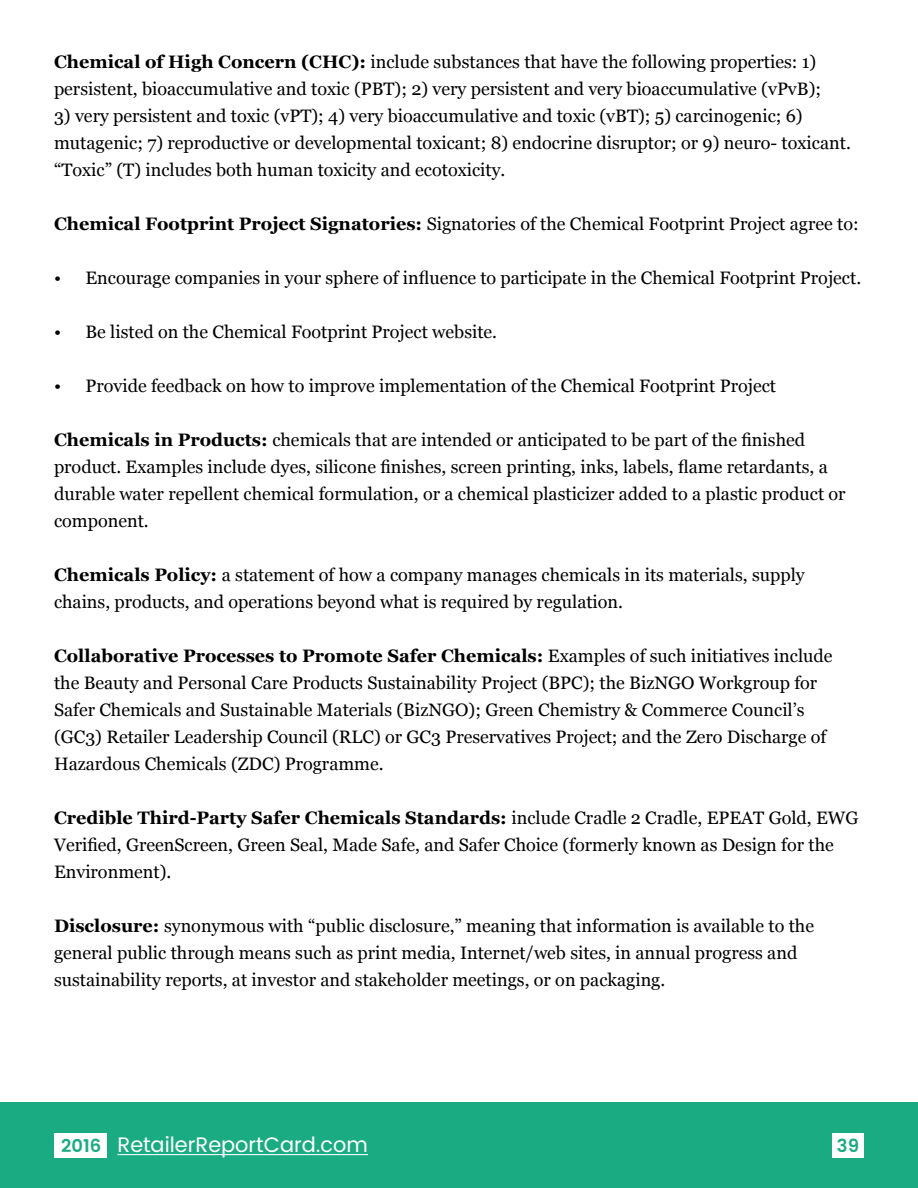
<style>
.page{position:relative;width:918px;height:1188px;background:#fff}
.page>*{position:absolute;margin:0;border:0;box-sizing:border-box;transform-origin:0 0}
.t1{font:21px "Poppins";color:#fff}
.t2{font:18px/27px "Georgia";color:#000}
.t3{font:600 18px "Poppins";color:#1bab83}
.s1{font-weight:700}
.s2{font-weight:600;font-size:18px;color:#1bab83}
</style>
<div class="page">
<div style="left:0;top:1102px;width:918px;height:86px;background:#1bab83"></div>
<hr style="left:117px;top:1154px;width:251px;height:1px;background:#fff">
<div style="left:54px;top:1133px;width:53px;height:25px;background:#fff"></div>
<div style="left:833px;top:1133px;width:31px;height:25px;background:#fff"></div>
<p class="t2" style="left:54px;top:47px;width:769px"><span class="s1">Chemical of High Concern (CHC):</span> include substances that have the following properties: 1) persistent, bioaccumulative and toxic (PBT); 2) very persistent and very bioaccumulative (vPvB);</p>
<p class="t2" style="left:54px;top:101px;width:798px">3) very persistent and toxic (vPT); 4) very bioaccumulative and toxic (vBT); 5) carcinogenic; 6) mutagenic; 7) reproductive or developmental toxicant; 8) endocrine disruptor; or 9) neuro- toxicant. “Toxic” (T) includes both human toxicity and ecotoxicity.</p>
<p class="t2" style="left:54px;top:209px;width:806px"><span class="s1">Chemical Footprint Project Signatories:</span> Signatories of the Chemical Footprint Project agree to:</p>
<p class="t2" style="left:54px;top:263px;width:809px">• Encourage companies in your sphere of influence to participate in the Chemical Footprint Project.</p>
<p class="t2" style="left:54px;top:317px;width:442px">• Be listed on the Chemical Footprint Project website.</p>
<p class="t2" style="left:54px;top:371px;width:724px">• Provide feedback on how to improve implementation of the Chemical Footprint Project</p>
<p class="t2" style="left:54px;top:425px;width:793px"><span class="s1">Chemicals in Products:</span> chemicals that are intended or anticipated to be part of the finished product. Examples include dyes, silicone finishes, screen printing, inks, labels, flame retardants, a durable water repellent chemical formulation, or a chemical plasticizer added to a plastic product or component.</p>
<p class="t2" style="left:54px;top:560px;width:752px"><span class="s1">Chemicals Policy:</span> a statement of how a company manages chemicals in its materials, supply chains, products, and operations beyond what is required by regulation.</p>
<p class="t2" style="left:54px;top:641px;width:780px"><span class="s1">Collaborative Processes to Promote Safer Chemicals:</span> Examples of such initiatives include the Beauty and Personal Care Products Sustainability Project (BPC); the BizNGO Workgroup for Safer Chemicals and Sustainable Materials (BizNGO); Green Chemistry &amp; Commerce Council’s (GC3) Retailer Leadership Council (RLC) or GC3 Preservatives Project; and the Zero Discharge of Hazardous Chemicals (ZDC) Programme.</p>
<p class="t2" style="left:54px;top:803px;width:806px"><span class="s1">Credible Third-Party Safer Chemicals Standards:</span> include Cradle 2 Cradle, EPEAT Gold, EWG<br>Verified, GreenScreen, Green Seal, Made Safe, and Safer Choice (formerly known as Design for the<br>Environment).</p>
<p class="t2" style="left:54px;top:911px;width:762px"><span class="s1">Disclosure:</span> synonymous with “public disclosure,” meaning that information is available to the general public through means such as print media, Internet/web sites, in annual progress and sustainability reports, at investor and stakeholder meetings, or on packaging.</p>
<p class="t1" style="left:61px;top:1129px;width:308px"><span class="s2">2016</span> RetailerReportCard.com</p>
<p class="t3" style="left:818px;top:1132px;width:43px">201639</p>
</div>
